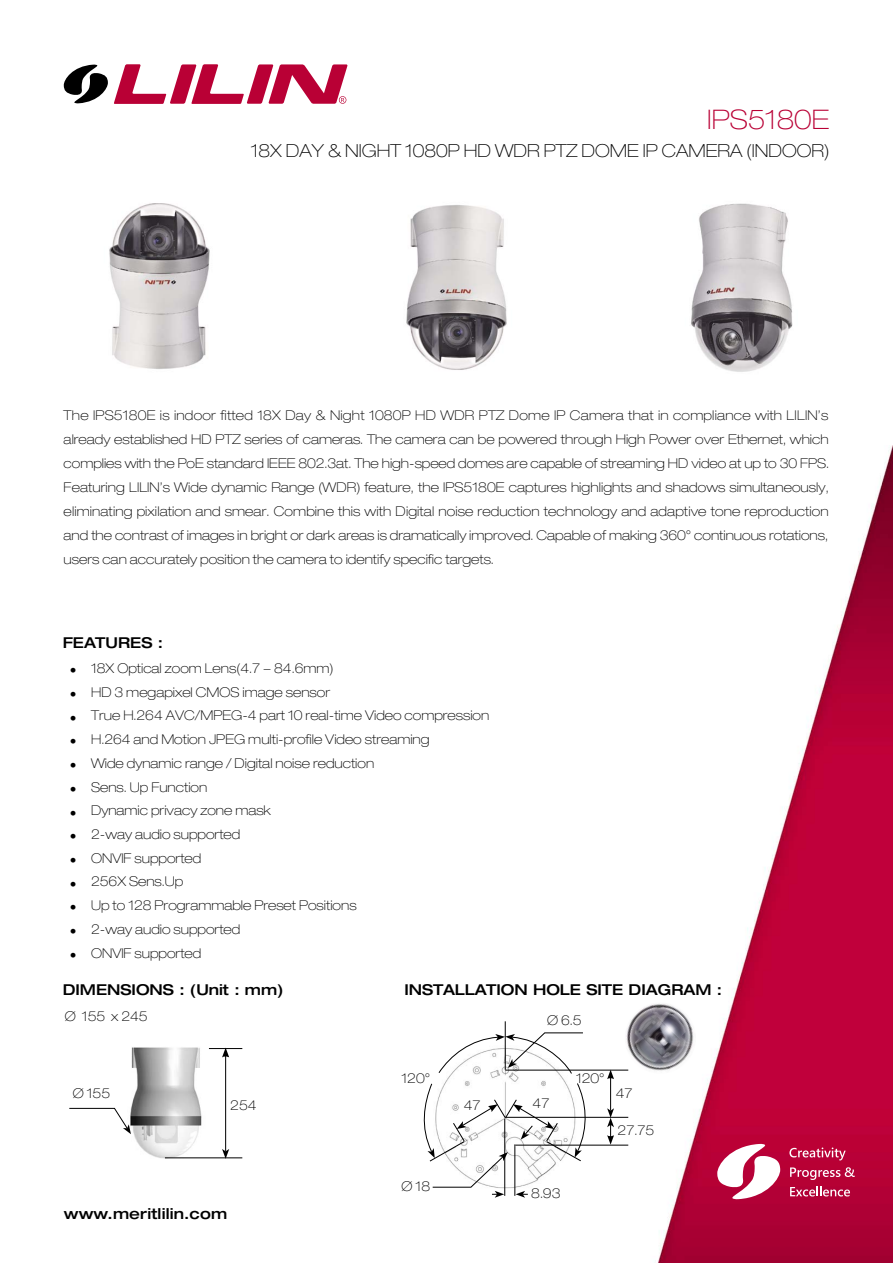
<style>
.page{position:relative;width:893px;height:1263px;background:#fff}
.page>*{position:absolute;margin:0;border:0;box-sizing:border-box;transform-origin:0 0}
.t1{font:100 expanded 27px "Helvetica Neue LT Std";color:#b90035}
.t2{font:100 expanded 18px "Helvetica Neue LT Std";color:#000}
.t3{font:500 expanded 15px "Helvetica Neue LT Std";color:#000}
.t4{font:100 expanded 13.5px/24px "Helvetica Neue LT Std";color:#000;text-align:justify}
</style>
<div class="page">
<svg style="left:64px;top:64px;width:44px;height:39px"></svg>
<svg style="left:114px;top:64px;width:234px;height:40px"></svg>
<img style="left:611px;top:446px;width:282px;height:817px">
<svg style="left:717px;top:1144px;width:63px;height:55px"></svg>
<svg style="left:789px;top:1147px;width:57px;height:13px"></svg>
<svg style="left:790px;top:1167px;width:65px;height:13px"></svg>
<svg style="left:790px;top:1186px;width:60px;height:10px"></svg>
<img style="left:131px;top:1047px;width:74px;height:112px">
<hr style="left:165px;top:1157px;width:77px;height:1px;background:#000">
<hr style="left:209px;top:1048px;width:33px;height:1px;background:#000">
<hr style="left:225px;top:1055px;width:1px;height:96px;background:#000">
<svg style="left:222px;top:1149px;width:7px;height:10px"></svg>
<svg style="left:222px;top:1047px;width:7px;height:10px"></svg>
<svg style="left:69px;top:1107px;width:62px;height:27px"></svg>
<img style="left:445px;top:1069px;width:166px;height:76px">
<hr style="left:505px;top:1117px;width:123px;height:1px;background:#000">
<hr style="left:505px;top:1070px;width:123px;height:1px;background:#000">
<hr style="left:610px;top:1077px;width:1px;height:34px;background:#000">
<svg style="left:607px;top:1070px;width:7px;height:9px"></svg>
<svg style="left:438px;top:1032px;width:146px;height:42px"></svg>
<hr style="left:505px;top:1021px;width:1px;height:49px;background:#000">
<hr style="left:514px;top:1145px;width:114px;height:1px;background:#000">
<svg style="left:607px;top:1108px;width:7px;height:37px"></svg>
<svg style="left:423px;top:1082px;width:166px;height:116px"></svg>
<img style="left:621px;top:1002px;width:78px;height:75px">
<img style="left:109px;top:203px;width:101px;height:166px">
<img style="left:406px;top:205px;width:101px;height:165px">
<img style="left:691px;top:203px;width:102px;height:169px">
<h1 class="t1" style="left:707px;top:103px;width:123px">IPS5180E</h1>
<h2 class="t2" style="left:251px;top:140px;width:120px">18X Day &amp; Night</h2>
<h2 class="t2" style="left:405px;top:140px;width:206px">1080P HD WDR PTZ Dome</h2>
<h2 class="t2" style="left:643px;top:140px;width:48px">IP Camera</h2>
<h2 class="t2" style="left:746px;top:140px;width:23px">(Indoor</h2>
<h2 class="t2" style="left:824px;top:140px;width:7px">)</h2>
<p class="t4" style="left:64px;top:403px;width:767px">The IPS5180E is indoor fitted 18X Day &amp; Night 1080P HD WDR PTZ Dome IP Camera that in compliance with LILIN’s already established HD PTZ series of cameras. The camera can be powered through High Power over Ethernet, which complies with the PoE standard IEEE 802.3at. The high-speed domes are capable of streaming HD video at up to 30 FPS.<br>Featuring LILIN’s Wide dynamic Range (WDR) feature, the IPS5180E captures highlights and shadows simultaneously, eliminating pixilation and smear. Combine this with Digital noise reduction technology and adaptive tone reproduction and the contrast of images in bright or dark areas is dramatically improved. Capable of making 360° continuous rotations, users can accurately position the camera to identify specific targets.</p>
<p class="t3" style="left:63px;top:633px;width:102px">FEATURES :</p>
<p class="t4" style="left:70px;top:656px;width:265px">• 18X Optical zoom Lens(4.7 − 84.6mm)</p>
<p class="t4" style="left:70px;top:680px;width:262px">• HD 3 megapixel CMOS image sensor</p>
<p class="t4" style="left:70px;top:703px;width:421px">• True H.264 AVC/MPEG-4 part 10 real-time Video compression</p>
<p class="t4" style="left:70px;top:727px;width:361px">• H.264 and Motion JPEG multi-profile Video streaming</p>
<p class="t4" style="left:70px;top:751px;width:306px">• Wide dynamic range / Digital noise reduction</p>
<p class="t4" style="left:70px;top:775px;width:139px">• Sens. Up Function</p>
<p class="t4" style="left:70px;top:798px;width:203px">• Dynamic privacy zone mask</p>
<p class="t4" style="left:70px;top:822px;width:172px">• 2-way audio supported</p>
<p class="t4" style="left:70px;top:846px;width:133px">• ONVIF supported</p>
<p class="t4" style="left:70px;top:869px;width:115px">• 256X Sens.Up</p>
<p class="t4" style="left:70px;top:893px;width:288px">• Up to 128 Programmable Preset Positions</p>
<p class="t4" style="left:70px;top:917px;width:172px">• 2-way audio supported</p>
<p class="t4" style="left:70px;top:941px;width:133px">• ONVIF supported</p>
<p class="t3" style="left:63px;top:980px;width:222px">DIMENSIONS : (Unit : mm)</p>
<p class="t3" style="left:404px;top:980px;width:319px">INSTALLATION HOLE SITE DIAGRAM :</p>
<p class="t4" style="left:65px;top:1004px;width:84px">Ø 155 x 245</p>
<p class="t4" style="left:547px;top:1008px;width:36px">Ø 6.5</p>
<p class="t4" style="left:401px;top:1066px;width:30px">120°</p>
<p class="t4" style="left:576px;top:1066px;width:30px">120°</p>
<p class="t4" style="left:73px;top:1081px;width:39px">Ø 155</p>
<p class="t4" style="left:230px;top:1093px;width:28px">254</p>
<p class="t4" style="left:464px;top:1093px;width:18px">47</p>
<p class="t4" style="left:533px;top:1091px;width:18px">47</p>
<p class="t4" style="left:616px;top:1081px;width:18px">47</p>
<p class="t4" style="left:618px;top:1118px;width:38px">27.75</p>
<p class="t4" style="left:402px;top:1174px;width:30px">Ø 18</p>
<p class="t4" style="left:531px;top:1180px;width:31px">8.93</p>
<p class="t3" style="left:64px;top:1204px;width:165px">www.meritlilin.com</p>
</div>
